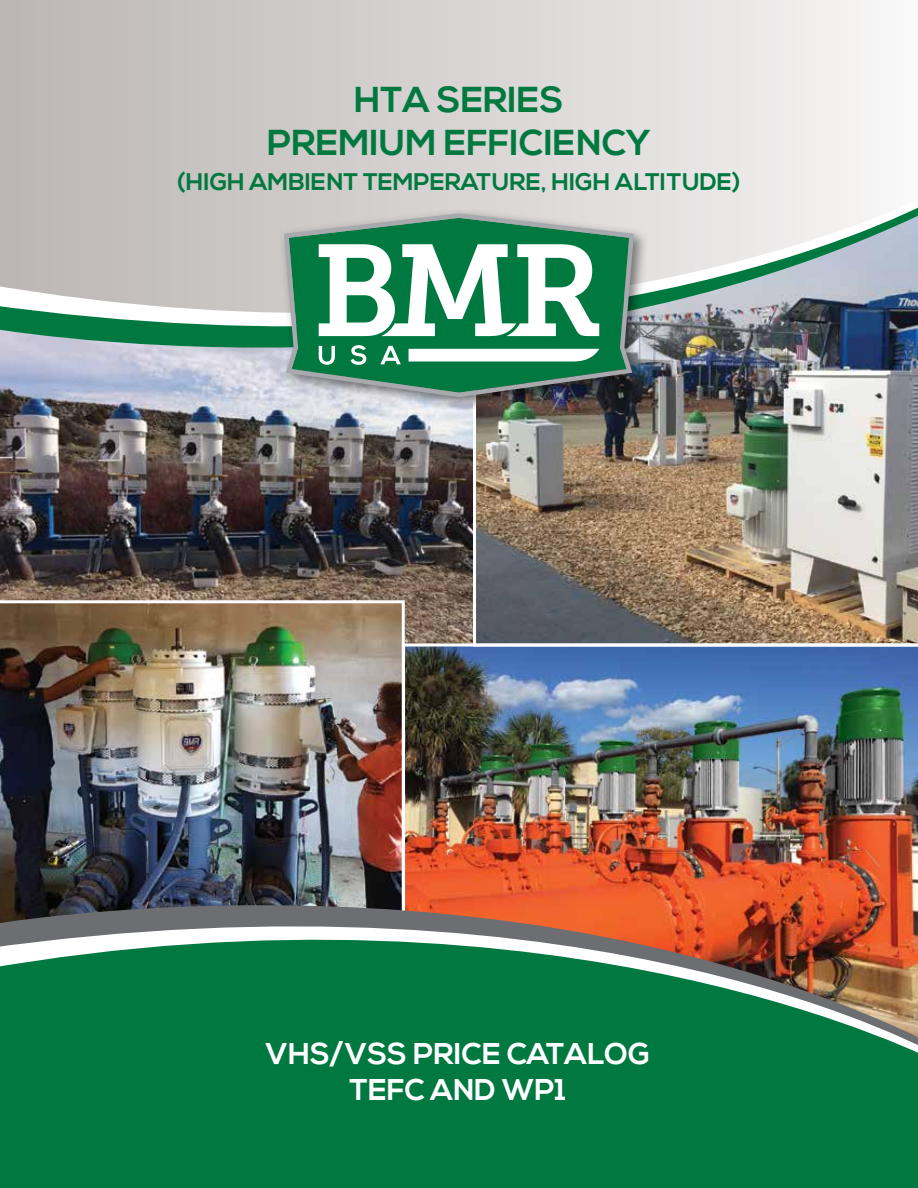
<style>
.page{position:relative;width:918px;height:1188px;background:#fff}
.page>*{position:absolute;margin:0;border:0;box-sizing:border-box;transform-origin:0 0}
.t1{font:700 36px/43.2px "Nexa";color:#007940;text-align:center}
.t2{font:700 30px/36px "Nexa";color:#fff;text-align:center}
.t3{font:700 24px "Nexa";color:#007940}
</style>
<div class="page">
<img style="left:476px;top:422px;width:442px;height:222px">
<img style="left:0;top:422px;width:473px;height:222px">
<img style="left:405px;top:646px;width:513px;height:185px">
<img style="left:0;top:600px;width:405px;height:231px">
<svg style="left:0;top:0;width:872px;height:190px;background:#d6d3d2"></svg>
<svg style="left:0;top:190px;width:872px;height:7px;background:#d6d3d2"></svg>
<img style="left:0;top:197px;width:918px;height:225px">
<div style="left:0;top:1063px;width:918px;height:125px;background:#007940"></div>
<div style="left:0;top:1056px;width:918px;height:7px;background:#007940"></div>
<img style="left:0;top:831px;width:918px;height:225px">
<img style="left:274px;top:204px;width:380px;height:213px">
<svg style="left:284px;top:213px;width:350px;height:184px;background:#3e8866"></svg>
<svg style="left:319px;top:244px;width:280px;height:92px"></svg>
<svg style="left:319px;top:346px;width:16px;height:19px"></svg>
<svg style="left:351px;top:345px;width:15px;height:20px"></svg>
<svg style="left:380px;top:346px;width:21px;height:18px"></svg>
<svg style="left:409px;top:349px;width:190px;height:13px"></svg>
<h1 class="t1" style="left:267px;top:79px;width:385px">HTA SERIES<br>PREMIUM EFFICIENCY</h1>
<p class="t3" style="left:178px;top:168px;width:564px">(HIGH AMBIENT TEMPERATURE, HIGH ALTITUDE)</p>
<p class="t2" style="left:266px;top:1037px;width:386px">VHS/VSS PRICE CATALOG<br>TEFC AND WP1</p>
</div>
